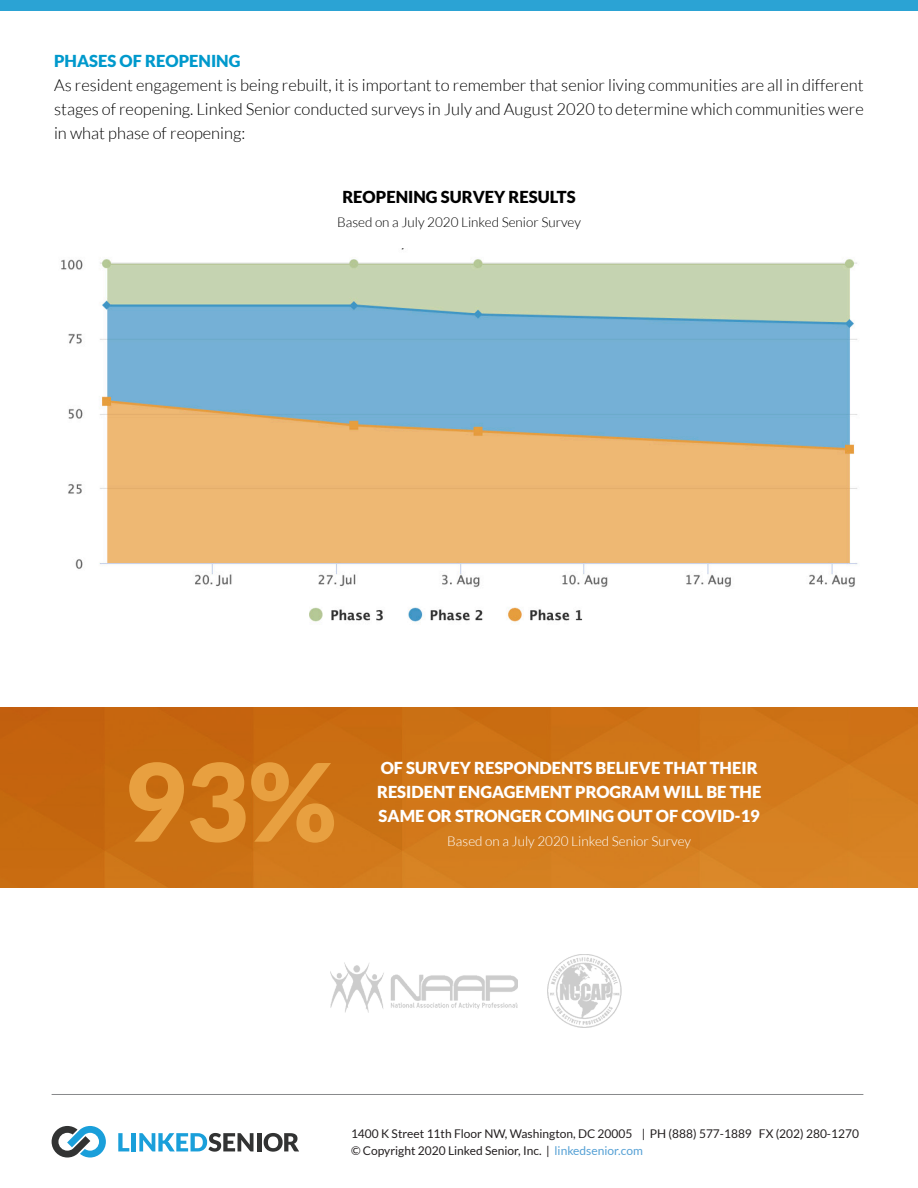
<style>
.page{position:relative;width:918px;height:1188px;background:#fff}
.page>*{position:absolute;margin:0;border:0;box-sizing:border-box;transform-origin:0 0}
.t1{font:900 108px "Lato";color:#e8a040}
.t2{font:300 16.5px/24px "Lato";color:#000;text-align:justify}
.t3{font:900 16.5px/24px "Lato";color:#fff}
.t4{font:900 16.5px "Lato";color:#000}
.t5{font:900 16.5px "Lato";color:#09c}
.t6{font:300 13.5px "Lato";color:#000}
.t7{font:300 13.5px "Lato";color:#fff}
.t8{font:12px/16.5px "Lato";color:#231f20}
.s1{color:#56a1d5}
</style>
<div class="page">
<img style="left:0;top:707px;width:918px;height:181px">
<hr style="left:52px;top:1094px;width:811px;height:1px;background:#898a8c">
<svg style="left:118px;top:1133px;width:11px;height:18px"></svg>
<hr style="left:132px;top:1133px;width:4px;height:18px;background:#1a9fda">
<svg style="left:139px;top:1133px;width:115px;height:19px"></svg>
<hr style="left:257px;top:1133px;width:4px;height:18px;background:#323333">
<svg style="left:264px;top:1133px;width:35px;height:19px"></svg>
<svg style="left:52px;top:1126px;width:54px;height:32px"></svg>
<img style="left:331px;top:963px;width:187px;height:49px">
<img style="left:547px;top:955px;width:74px;height:73px">
<div style="left:0;top:0;width:918px;height:11px;background:#2ba3d4"></div>
<img style="left:61px;top:248px;width:797px;height:374px">
<p class="t5" style="left:54px;top:52px;width:188px">PHASES OF REOPENING</p>
<p class="t2" style="left:54px;top:73px;width:811px">As resident engagement is being rebuilt, it is important to remember that senior living communities are all in different stages of reopening. Linked Senior conducted surveys in July and August 2020 to determine which communities were in what phase of reopening:</p>
<p class="t4" style="left:342px;top:188px;width:235px">REOPENING SURVEY RESULTS</p>
<p class="t6" style="left:337px;top:215px;width:245px">Based on a July 2020 Linked Senior Survey</p>
<p class="t1" style="left:123px;top:739px;width:215px">93%</p>
<p class="t3" style="left:377px;top:756px;width:386px">OF SURVEY RESPONDENTS BELIEVE THAT THEIR<br>RESIDENT ENGAGEMENT PROGRAM WILL BE THE<br>SAME OR STRONGER COMING OUT OF COVID-19</p>
<p class="t7" style="left:447px;top:834px;width:245px">Based on a July 2020 Linked Senior Survey</p>
<p class="t8" style="left:351px;top:1126px;width:509px">1400 K Street 11th Floor NW, Washington, DC 20005 | PH (888) 577-1889 FX (202) 280-1270 © Copyright 2020 Linked Senior, Inc. | <span class="s1">linkedsenior.com</span></p>
</div>
